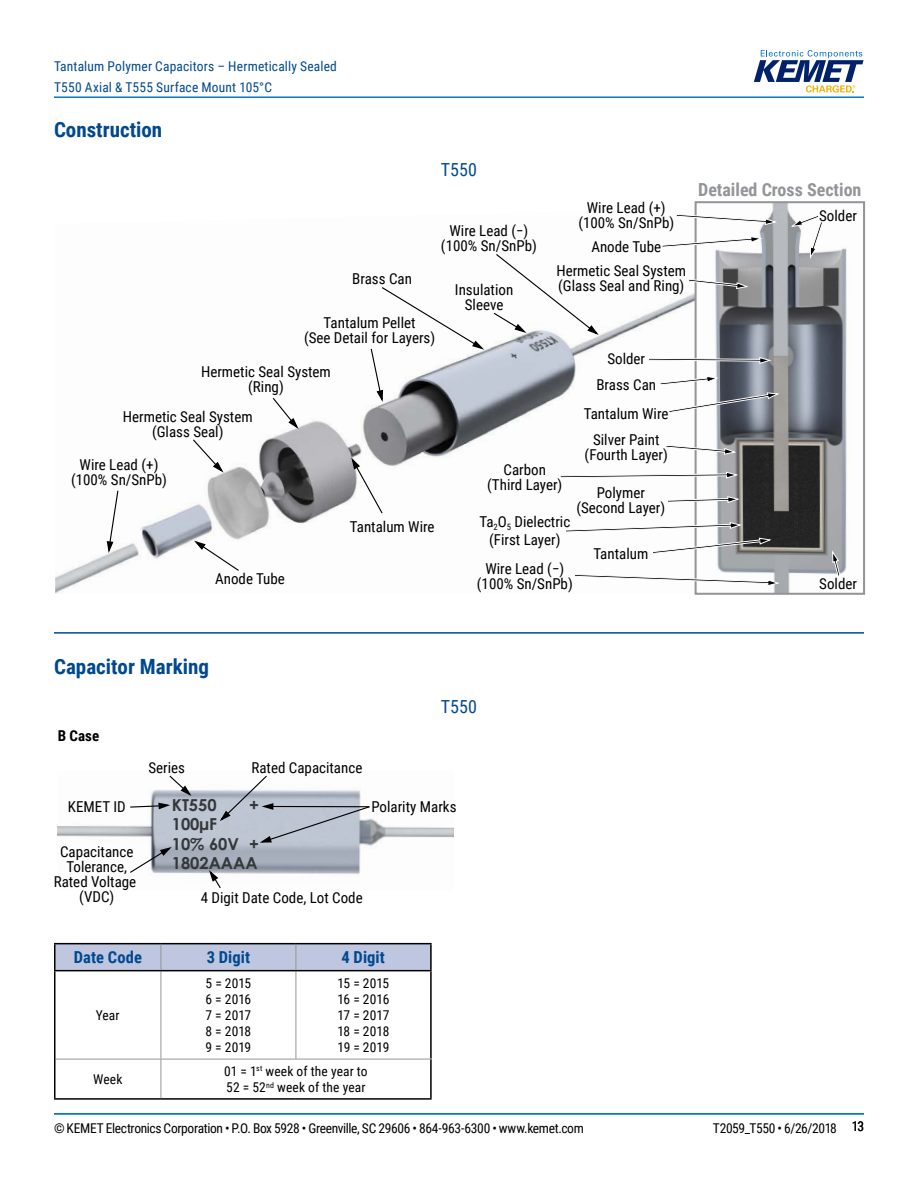
<style>
.page{position:relative;width:918px;height:1188px;background:#fff}
.page>*{position:absolute;margin:0;border:0;box-sizing:border-box;transform-origin:0 0}
.t1{font:700 21px "Roboto Condensed";color:#004990}
.t2{font:700 18px "Roboto Condensed";color:#939598}
.t3{font:18px "Roboto Condensed";letter-spacing:.005em;color:#004990}
.t4{font:700 16.5px/19.5px "Century Gothic";color:#35383a}
.t5{font:700 16.5px "Roboto Condensed";letter-spacing:.005em;color:#004990}
.t6{font:15px/15px "Roboto Condensed";color:#000;text-align:center}
.t7{font:700 15px "Roboto Condensed";color:#000}
.t8{font:13.5px/16.2px "Roboto Condensed";letter-spacing:-.02em;color:#000;text-align:justify}
.t9{font:13.5px/21px "Roboto Condensed";letter-spacing:.015em;color:#004990}
.t10{font:13.5px/16.2px "Roboto Condensed";letter-spacing:.01em;color:#000}
</style>
<div class="page">
<hr style="left:54px;top:1113px;width:810px;height:2px;background:#007dc3">
<hr style="left:54px;top:96px;width:810px;height:2px;background:#007dc3">
<svg style="left:754px;top:50px;width:110px;height:43px"></svg>
<img style="left:55px;top:208px;width:640px;height:386px">
<img style="left:715px;top:204px;width:132px;height:388px">
<div style="left:695px;top:201px;width:170px;height:394px;border:2px solid #939598"></div>
<svg style="left:559px;top:471px;width:180px;height:8px"></svg>
<svg style="left:667px;top:496px;width:74px;height:7px"></svg>
<svg style="left:665px;top:444px;width:72px;height:11px"></svg>
<svg style="left:832px;top:549px;width:9px;height:28px"></svg>
<svg style="left:565px;top:522px;width:207px;height:32px"></svg>
<svg style="left:647px;top:357px;width:125px;height:7px"></svg>
<svg style="left:790px;top:214px;width:34px;height:46px"></svg>
<svg style="left:688px;top:278px;width:61px;height:11px"></svg>
<svg style="left:675px;top:214px;width:103px;height:11px"></svg>
<svg style="left:661px;top:236px;width:103px;height:12px"></svg>
<svg style="left:659px;top:375px;width:61px;height:11px"></svg>
<svg style="left:668px;top:392px;width:112px;height:21px"></svg>
<svg style="left:574px;top:574px;width:207px;height:13px"></svg>
<svg style="left:492px;top:253px;width:109px;height:84px"></svg>
<svg style="left:370px;top:286px;width:114px;height:119px"></svg>
<svg style="left:350px;top:455px;width:34px;height:60px"></svg>
<svg style="left:106px;top:489px;width:13px;height:67px"></svg>
<svg style="left:192px;top:539px;width:48px;height:33px"></svg>
<svg style="left:272px;top:397px;width:28px;height:34px"></svg>
<svg style="left:192px;top:438px;width:33px;height:36px"></svg>
<hr style="left:54px;top:632px;width:810px;height:2px;background:#004990">
<img style="left:58px;top:790px;width:395px;height:85px">
<svg style="left:129px;top:775px;width:64px;height:35px"></svg>
<svg style="left:129px;top:846px;width:45px;height:28px"></svg>
<svg style="left:207px;top:868px;width:15px;height:21px"></svg>
<svg style="left:218px;top:775px;width:153px;height:68px"></svg>
<hr style="left:161px;top:971px;width:1px;height:88px;background:#939598">
<hr style="left:296px;top:971px;width:1px;height:88px;background:#939598">
<hr style="left:56px;top:1059px;width:105px;height:1px;background:#939598">
<hr style="left:54px;top:971px;width:2px;height:88px;background:#000">
<hr style="left:430px;top:971px;width:2px;height:88px;background:#000">
<hr style="left:54px;top:1059px;width:2px;height:39px;background:#000">
<hr style="left:54px;top:1098px;width:107px;height:2px;background:#000">
<hr style="left:54px;top:943px;width:107px;height:1px;background:#000">
<hr style="left:54px;top:944px;width:2px;height:26px;background:#000">
<hr style="left:161px;top:943px;width:135px;height:1px;background:#000">
<hr style="left:296px;top:943px;width:136px;height:1px;background:#000">
<hr style="left:430px;top:944px;width:2px;height:26px;background:#000">
<hr style="left:54px;top:970px;width:107px;height:1px;background:#000">
<hr style="left:296px;top:970px;width:136px;height:1px;background:#000">
<svg style="left:55px;top:944px;width:376px;height:27px"></svg>
<hr style="left:161px;top:1059px;width:135px;height:1px;background:#939598">
<hr style="left:161px;top:1059px;width:1px;height:39px;background:#939598">
<hr style="left:296px;top:1059px;width:136px;height:1px;background:#939598">
<hr style="left:430px;top:1059px;width:2px;height:39px;background:#000">
<hr style="left:161px;top:1098px;width:135px;height:2px;background:#000">
<hr style="left:296px;top:1098px;width:136px;height:2px;background:#000">
<p class="t9" style="left:54px;top:57px;width:284px">Tantalum Polymer Capacitors – Hermetically Sealed<br>T550 Axial &amp; T555 Surface Mount 105°C</p>
<h1 class="t1" style="left:54px;top:115px;width:110px">Construction</h1>
<p class="t6" style="left:352px;top:272px;width:61px">Brass Can</p>
<p class="t3" style="left:441px;top:162px;width:38px">T550</p>
<p class="t6" style="left:441px;top:224px;width:97px">Wire Lead (−) (100% Sn/SnPb)</p>
<p class="t6" style="left:455px;top:283px;width:60px">Insulation<br>Sleeve</p>
<p class="t6" style="left:304px;top:316px;width:133px">Tantalum Pellet<br>(See Detail for Layers)</p>
<p class="t6" style="left:201px;top:365px;width:131px">Hermetic Seal System (Ring)</p>
<p class="t6" style="left:578px;top:201px;width:97px">Wire Lead (+) (100% Sn/SnPb)</p>
<p class="t6" style="left:556px;top:235px;width:131px;line-height:24.5px;text-align:left;text-indent:35px">Anode Tube<br>Hermetic Seal System</p>
<p class="t6" style="left:558px;top:279px;width:128px">(Glass Seal and Ring)</p>
<p class="t6" style="left:607px;top:352px;width:39px">Solder</p>
<p class="t6" style="left:596px;top:378px;width:61px">Brass Can</p>
<p class="t6" style="left:123px;top:410px;width:131px">Hermetic Seal System (Glass Seal)</p>
<p class="t6" style="left:71px;top:459px;width:97px">Wire Lead (+) (100% Sn/SnPb)</p>
<p class="t6" style="left:215px;top:572px;width:71px">Anode Tube</p>
<p class="t6" style="left:350px;top:521px;width:86px">Tantalum Wire</p>
<p class="t6" style="left:584px;top:407px;width:86px">Tantalum Wire</p>
<p class="t6" style="left:585px;top:433px;width:85px">Silver Paint (Fourth Layer)</p>
<p class="t6" style="left:576px;top:487px;width:90px">Polymer (Second Layer)</p>
<p class="t6" style="left:487px;top:464px;width:77px">Carbon (Third Layer)</p>
<p class="t6" style="left:479px;top:514px;width:92px;line-height:18px">Ta<sub>2</sub>O<sub>5</sub> Dielectric (First Layer)</p>
<p class="t6" style="left:593px;top:547px;width:56px">Tantalum</p>
<p class="t6" style="left:477px;top:562px;width:97px">Wire Lead (−) (100% Sn/SnPb)</p>
<p class="t2" style="left:698px;top:182px;width:165px">Detailed Cross Section</p>
<p class="t6" style="left:819px;top:209px;width:39px">Solder</p>
<p class="t6" style="left:819px;top:577px;width:39px">Solder</p>
<h1 class="t1" style="left:54px;top:652px;width:157px">Capacitor Marking</h1>
<p class="t7" style="left:58px;top:730px;width:43px">B Case</p>
<p class="t6" style="left:68px;top:800px;width:59px">KEMET ID</p>
<p class="t6" style="left:54px;top:845px;width:84px">Capacitance<br>Tolerance,<br>Rated Voltage (VDC)</p>
<p class="t6" style="left:148px;top:761px;width:38px">Series</p>
<p class="t6" style="left:251px;top:761px;width:112px">Rated Capacitance</p>
<p class="t4" style="left:172px;top:796px;width:46px">KT550</p>
<p class="t4" style="left:249px;top:796px;width:11px">+</p>
<p class="t4" style="left:172px;top:816px;width:89px">100µF<br>10% 60V +<br>1802AAAA</p>
<p class="t6" style="left:201px;top:891px;width:164px">4 Digit Date Code, Lot Code</p>
<p class="t3" style="left:441px;top:699px;width:38px">T550</p>
<p class="t6" style="left:371px;top:800px;width:87px">Polarity Marks</p>
<p class="t5" style="left:74px;top:946px;width:70px">Date Code</p>
<p class="t5" style="left:207px;top:946px;width:45px">3 Digit</p>
<p class="t5" style="left:342px;top:946px;width:45px">4 Digit</p>
<p class="t8" style="left:96px;top:1008px;width:25px">Year</p>
<p class="t8" style="left:206px;top:976px;width:47px">5 = 2015<br>6 = 2016<br>7 = 2017<br>8 = 2018<br>9 = 2019</p>
<p class="t8" style="left:337px;top:976px;width:54px">15 = 2015<br>16 = 2016<br>17 = 2017<br>18 = 2018<br>19 = 2019</p>
<p class="t8" style="left:93px;top:1072px;width:31px">Week</p>
<p class="t10" style="left:224px;top:1064px;width:145px">01 = 1<sup>st</sup> week of the year to<br>52 = 52<sup>nd</sup> week of the year</p>
<p class="t8" style="left:54px;top:1121px;width:531px">© KEMET Electronics Corporation • P.O. Box 5928 • Greenville, SC 29606 • 864-963-6300 • www.kemet.com</p>
<p class="t8" style="left:713px;top:1121px;width:153px">T2059_T550 • 6/26/2018 13</p>
</div>
